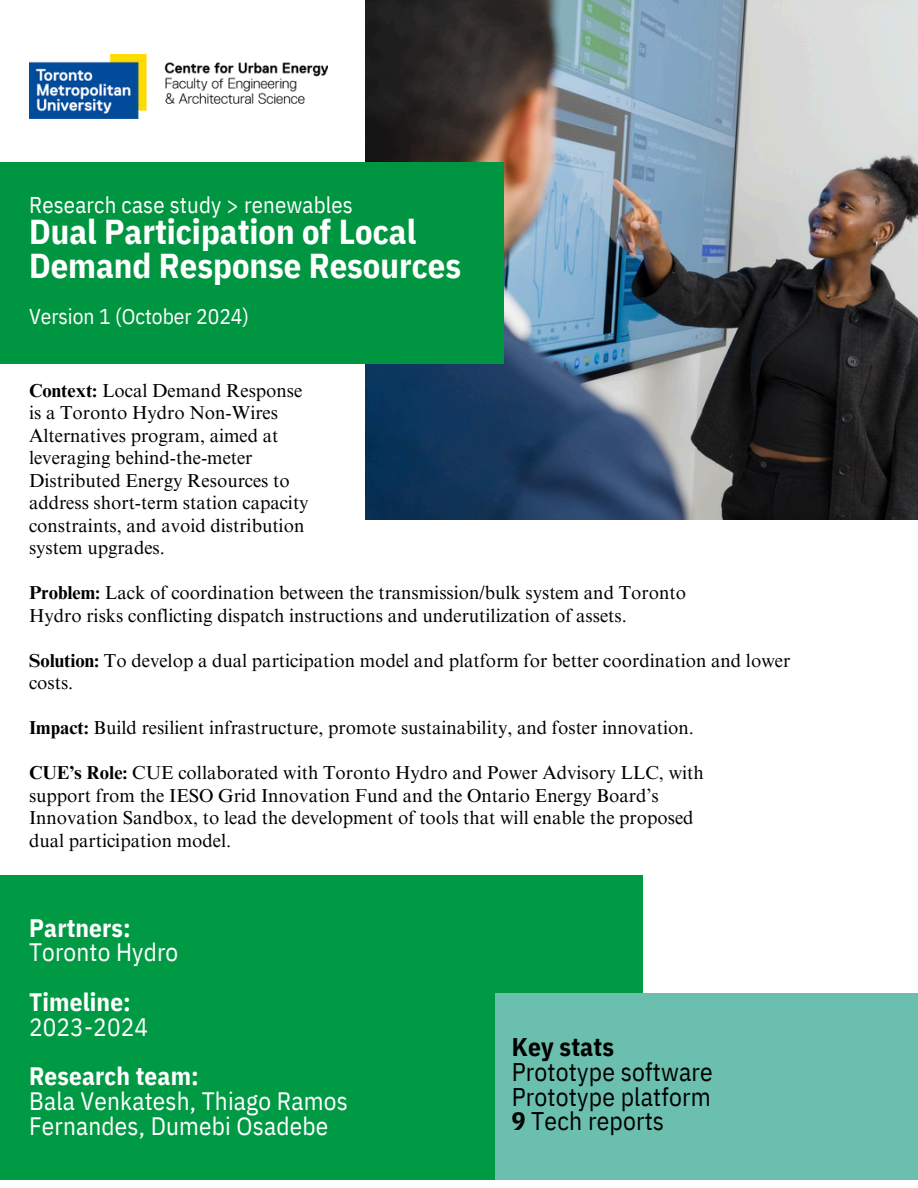
<style>
.page{position:relative;width:918px;height:1188px;background:#fff}
.page>*{position:absolute;margin:0;border:0;box-sizing:border-box;transform-origin:0 0}
.t1{font:700 34.5px/33.8px "IBM Plex Sans Cond";color:#fff}
.t2{font:25.5px/24.8px "IBM Plex Sans Cond";letter-spacing:.005em;color:#000}
.t3{font:25.2px/24.8px "IBM Plex Sans Cond";letter-spacing:.005em;color:#fff}
.t4{font:700 25.2px/24.8px "IBM Plex Sans Cond";letter-spacing:.005em;color:#fff}
.t5{font:22.8px "IBM Plex Sans Cond";letter-spacing:.005em;color:#fff}
.t6{font:21.45px "IBM Plex Sans Cond";color:#fff}
.t7{font:18.75px/22.5px "Times NRMT Pro";color:#000}
.s1{font-weight:700}
.s2{font-weight:400}
</style>
<div class="page">
<img style="left:29px;top:55px;width:298px;height:64px">
<div style="left:1px;top:876px;width:642px;height:304px;background:#009a44"></div>
<div style="left:496px;top:994px;width:422px;height:186px;background:#6bbfae"></div>
<img style="left:365px;top:0;width:553px;height:520px">
<div style="left:0;top:162px;width:504px;height:201px;background:#009641"></div>
<h2 class="t5" style="left:29px;top:189px;width:325px">Research case study &gt; renewables</h2>
<h2 class="t1" style="left:29px;top:214px;width:434px">Dual Participation of Local<br>Demand Response Resources</h2>
<h2 class="t6" style="left:29px;top:302px;width:221px">Version 1 (October 2024)</h2>
<p class="t7" style="left:29px;top:382px;width:275px"><span class="s1">Context:</span> Local Demand Response</p>
<h1 class="t7" style="left:29px;top:404px;width:251px">is a Toronto Hydro Non-Wires</h1>
<h3 class="t7" style="left:29px;top:427px;width:251px">Alternatives program, aimed at</h3>
<p class="t7" style="left:29px;top:449px;width:225px">leveraging behind-the-meter</p>
<p class="t7" style="left:29px;top:472px;width:262px">Distributed Energy Resources to</p>
<p class="t7" style="left:29px;top:494px;width:281px">address short-term station capacity</p>
<p class="t7" style="left:29px;top:517px;width:277px">constraints, and avoid distribution</p>
<p class="t7" style="left:29px;top:539px;width:137px">system upgrades.</p>
<p class="t7" style="left:29px;top:584px;width:658px"><span class="s1">Problem:</span> Lack of coordination between the transmission/bulk system and Toronto</p>
<p class="t7" style="left:29px;top:607px;width:599px">Hydro risks conflicting dispatch instructions and underutilization of assets.</p>
<p class="t7" style="left:29px;top:652px;width:763px"><span class="s1">Solution:</span> To develop a dual participation model and platform for better coordination and lower costs.</p>
<p class="t7" style="left:29px;top:719px;width:666px"><span class="s1">Impact:</span> Build resilient infrastructure, promote sustainability, and foster innovation.</p>
<p class="t7" style="left:29px;top:764px;width:676px"><span class="s1">CUE’s Role:</span> CUE collaborated with Toronto Hydro and Power Advisory LLC, with</p>
<p class="t7" style="left:29px;top:787px;width:631px">support from the IESO Grid Innovation Fund and the Ontario Energy Board’s</p>
<p class="t7" style="left:29px;top:809px;width:666px">Innovation Sandbox, to lead the development of tools that will enable the proposed</p>
<p class="t7" style="left:29px;top:832px;width:204px">dual participation model.</p>
<p class="t3" style="left:29px;top:915px;width:151px"><span class="s1">Partners:<br></span>Toronto Hydro</p>
<p class="t4" style="left:29px;top:989px;width:121px">Timeline:<br><span class="s2">2023-2024</span></p>
<p class="t3" style="left:29px;top:1063px;width:320px"><span class="s1">Research team:<br></span>Bala Venkatesh, Thiago Ramos<br>Fernandes, Dumebi Osadebe</p>
<p class="t2" style="left:512px;top:1034px;width:203px"><span class="s1">Key stats<br></span>Prototype software<br>Prototype platform<br><span class="s1">9</span> Tech reports</p>
</div>
